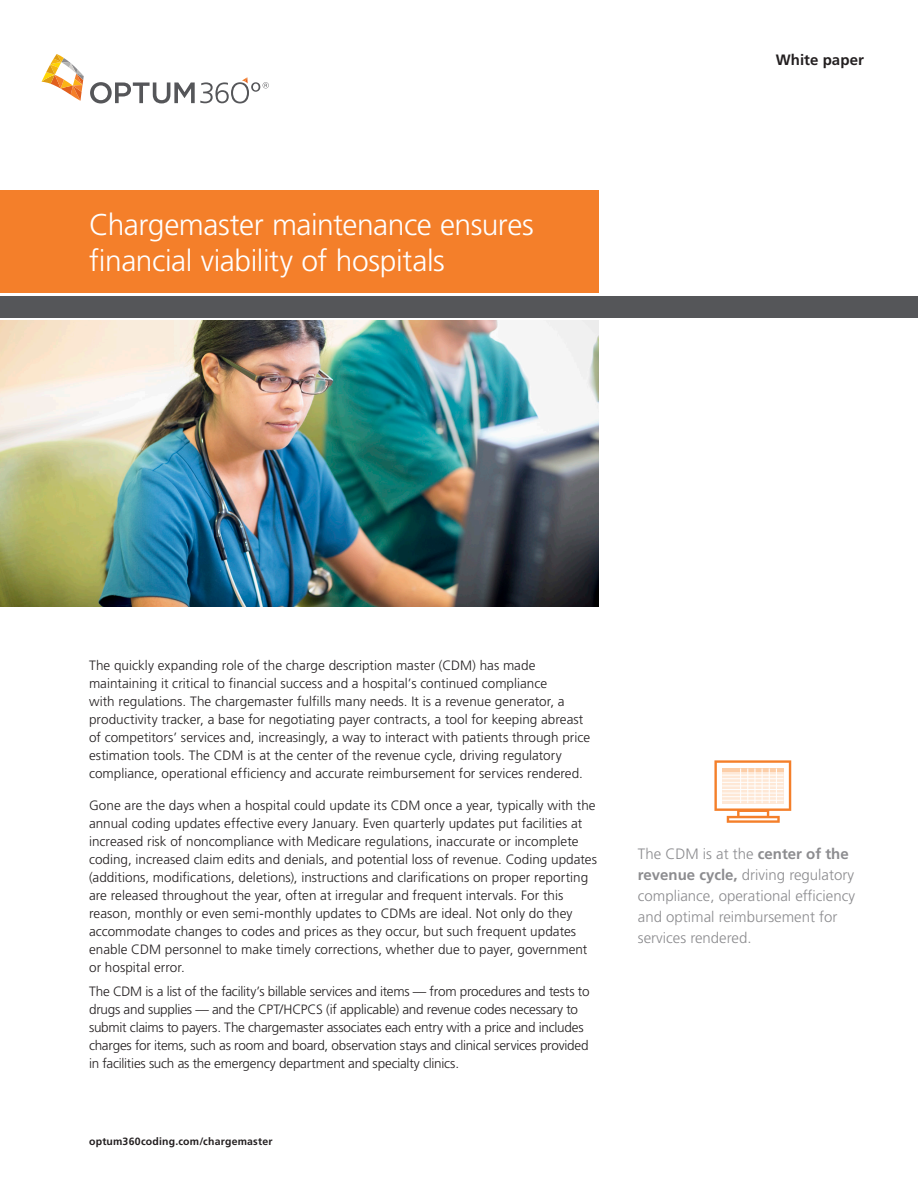
<style>
.page{position:relative;width:918px;height:1188px;background:#fff}
.page>*{position:absolute;margin:0;border:0;box-sizing:border-box;transform-origin:0 0}
.Title{font:300 30px/36px "Frutiger LT Std";letter-spacing:-.015em;color:#fff}
.t1{font:300 15px/21px "Frutiger LT Pro";color:#8c8c8f}
.Title__Header__2nd{font:700 15px "Frutiger LT Std";letter-spacing:.005em;color:#231f20}
.t2{font:300 13.5px/18px "Frutiger LT Pro";color:#231f20}
.t3{font:700 10.5px "Frutiger LT Std";letter-spacing:.02em;color:#231f20}
.s1{font-weight:700}
</style>
<div class="page">
<img style="left:0;top:321px;width:598px;height:286px">
<div style="left:0;top:190px;width:598px;height:103px;background:#f47f2a"></div>
<div style="left:0;top:296px;width:918px;height:22px;background:#555659"></div>
<svg style="left:42px;top:54px;width:42px;height:47px"></svg>
<svg style="left:90px;top:77px;width:179px;height:26px"></svg>
<svg style="left:714px;top:760px;width:77px;height:63px"></svg>
<hr style="left:722px;top:769px;width:62px;height:3px;background:#fccea8">
<svg style="left:722px;top:772px;width:62px;height:31px"></svg>
<hr style="left:722px;top:775px;width:62px;height:1px;background:#fff">
<hr style="left:740px;top:769px;width:1px;height:34px;background:#fff">
<hr style="left:748px;top:769px;width:1px;height:34px;background:#fff">
<hr style="left:755px;top:769px;width:1px;height:34px;background:#fff">
<hr style="left:762px;top:769px;width:1px;height:34px;background:#fff">
<hr style="left:769px;top:769px;width:1px;height:34px;background:#fff">
<hr style="left:776px;top:769px;width:1px;height:34px;background:#fff">
<hr style="left:722px;top:778px;width:62px;height:1px;background:#fff">
<hr style="left:722px;top:782px;width:62px;height:1px;background:#fff">
<hr style="left:722px;top:786px;width:62px;height:1px;background:#fff">
<hr style="left:722px;top:789px;width:62px;height:1px;background:#fff">
<hr style="left:722px;top:793px;width:62px;height:1px;background:#fff">
<hr style="left:722px;top:796px;width:62px;height:1px;background:#fff">
<hr style="left:722px;top:800px;width:62px;height:1px;background:#fff">
<p class="Title" style="left:89px;top:207px;width:446px">Chargemaster maintenance ensures financial viability of hospitals</p>
<p class="Title__Header__2nd" style="left:776px;top:51px;width:90px">White paper</p>
<p class="t2" style="left:89px;top:656px;width:503px">The quickly expanding role of the charge description master (CDM) has made maintaining it critical to financial success and a hospital’s continued compliance<br>with regulations. The chargemaster fulfills many needs. It is a revenue generator, a productivity tracker, a base for negotiating payer contracts, a tool for keeping abreast of competitors’ services and, increasingly, a way to interact with patients through price estimation tools. The CDM is at the center of the revenue cycle, driving regulatory compliance, operational efficiency and accurate reimbursement for services rendered.</p>
<p class="t2" style="left:89px;top:796px;width:510px">Gone are the days when a hospital could update its CDM once a year, typically with the annual coding updates effective every January. Even quarterly updates put facilities at increased risk of noncompliance with Medicare regulations, inaccurate or incomplete coding, increased claim edits and denials, and potential loss of revenue. Coding updates (additions, modifications, deletions), instructions and clarifications on proper reporting are released throughout the year, often at irregular and frequent intervals. For this reason, monthly or even semi-monthly updates to CDMs are ideal. Not only do they accommodate changes to codes and prices as they occur, but such frequent updates enable CDM personnel to make timely corrections, whether due to payer, government or hospital error.</p>
<p class="t2" style="left:89px;top:983px;width:502px">The CDM is a list of the facility’s billable services and items — from procedures and tests to drugs and supplies — and the CPT/HCPCS (if applicable) and revenue codes necessary to submit claims to payers. The chargemaster associates each entry with a price and includes charges for items, such as room and board, observation stays and clinical services provided in facilities such as the emergency department and specialty clinics.</p>
<p class="t3" style="left:89px;top:1135px;width:185px">optum360coding.com/chargemaster</p>
<p class="t1" style="left:638px;top:844px;width:219px">The CDM is at the <span class="s1">center of the revenue cycle,</span> driving regulatory compliance, operational efficiency and optimal reimbursement for services rendered.</p>
</div>
